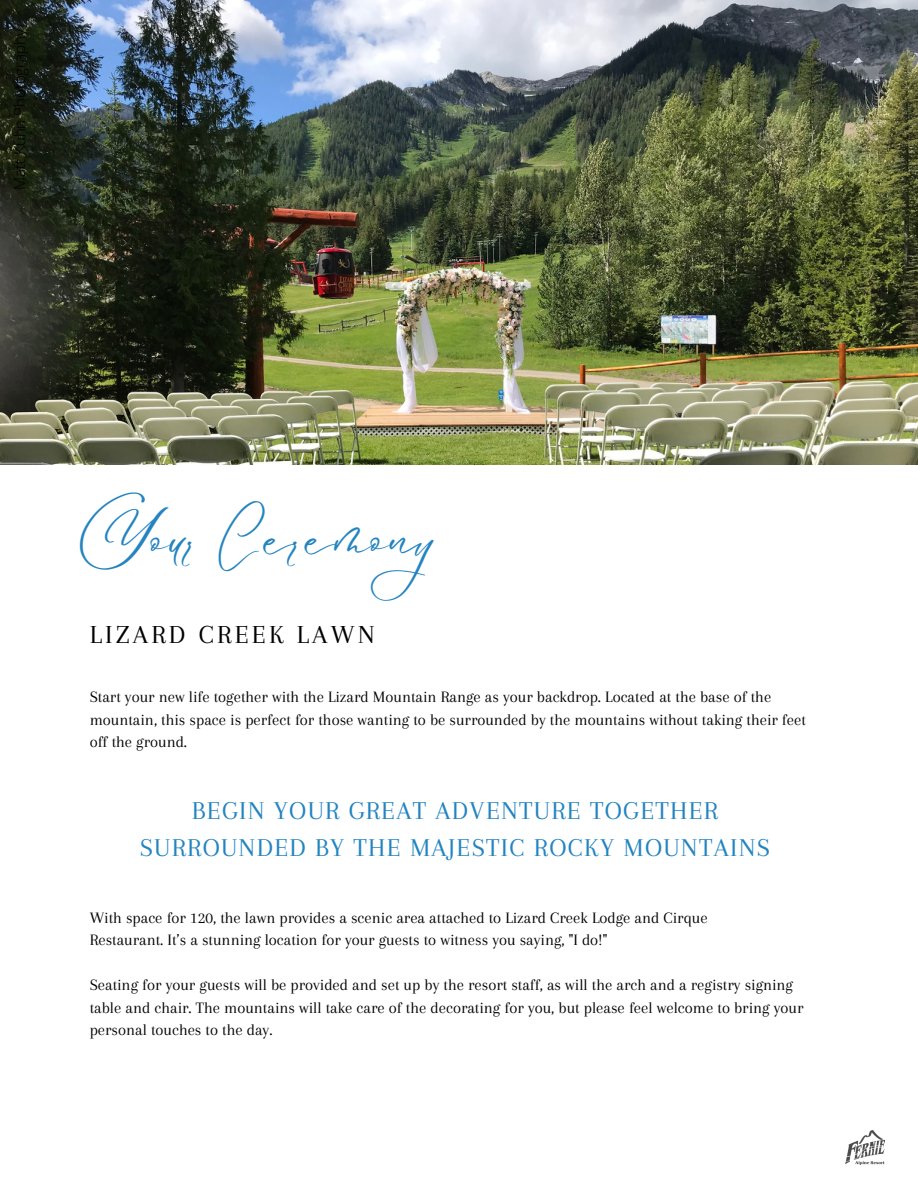
<style>
.page{position:relative;width:918px;height:1188px;background:#fff}
.page>*{position:absolute;margin:0;border:0;box-sizing:border-box;transform-origin:0 0}
.t1{font:45px "Le Jour Script";color:#2384c0}
.t2{font:27px "Arapey";letter-spacing:.12em;color:#000}
.t3{font:26.7px "Arapey";letter-spacing:.05em;color:#2384c0}
.t4{font:16.5px/22.5px "Arapey";color:#000}
.t5{font:300 15px "Open Sans";color:#000}
</style>
<div class="page">
<img style="left:0;top:0;width:918px;height:465px">
<svg style="left:845px;top:1130px;width:40px;height:35px"></svg>
<p class="t5" style="left:9px;top:190px;width:162px;rotate:-90deg">Matt Kuhn Photography</p>
<p class="t1" style="left:78px;top:511px;width:410px">Your Ceremony</p>
<p class="t2" style="left:90px;top:620px;width:287px">LIZARD CREEK LAWN</p>
<p class="t4" style="left:90px;top:686px;width:718px">Start your new life together with the Lizard Mountain Range as your backdrop. Located at the base of the mountain, this space is perfect for those wanting to be surrounded by the mountains without taking their feet off the ground.</p>
<p class="t3" style="left:192px;top:796px;width:528px">BEGIN YOUR GREAT ADVENTURE TOGETHER</p>
<p class="t3" style="left:140px;top:833px;width:632px">SURROUNDED BY THE MAJESTIC ROCKY MOUNTAINS</p>
<p class="t4" style="left:90px;top:906px;width:620px">With space for 120, the lawn provides a scenic area attached to Lizard Creek Lodge and Cirque<br>Restaurant. It’s a stunning location for your guests to witness you saying, "I do!"</p>
<p class="t4" style="left:90px;top:974px;width:715px">Seating for your guests will be provided and set up by the resort staff, as will the arch and a registry signing table and chair. The mountains will take care of the decorating for you, but please feel welcome to bring your personal touches to the day.</p>
</div>
